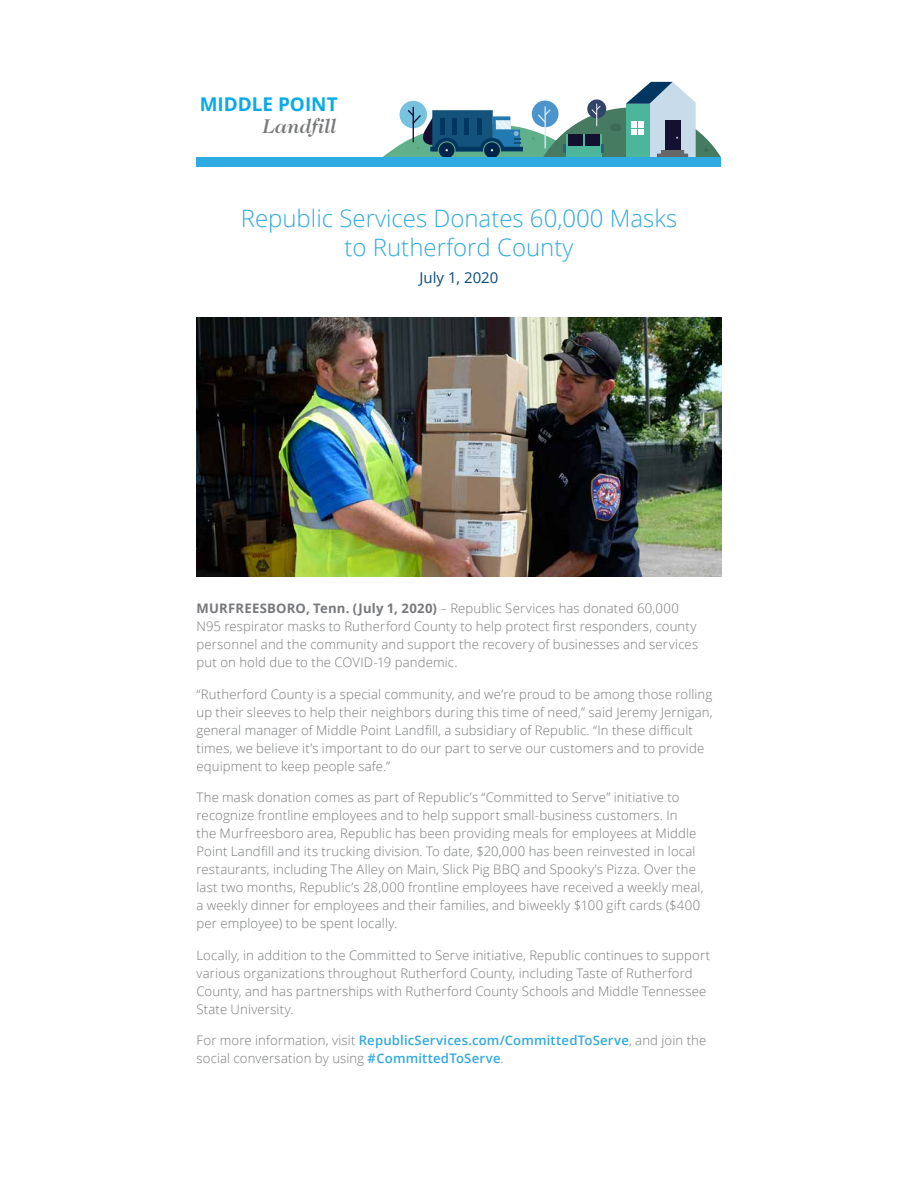
<style>
.page{position:relative;width:918px;height:1188px;background:#fff}
.page>*{position:absolute;margin:0;border:0;box-sizing:border-box;transform-origin:0 0}
.t1{font:300 24px/28.8px "Open Sans";color:#31a9e0;text-align:center}
.t2{font:italic 500 20.1px "Caslon Two Twenty Four";color:#76787a}
.t3{font:700 18.9px "Open Sans";color:#07abea}
.t4{font:15px "Open Sans";color:#094a7b}
.t5{font:300 13.2px/18px "Open Sans";letter-spacing:.01em;color:#76787b}
.s1{font-weight:700}
.s2{font-weight:600;color:#31a9e0}
</style>
<div class="page">
<div style="left:196px;top:157px;width:526px;height:9px;background:#2fabe1"></div>
<svg style="left:383px;top:82px;width:338px;height:75px"></svg>
<img style="left:196px;top:317px;width:525px;height:259px">
<p class="t3" style="left:200px;top:91px;width:139px">MIDDLE POINT</p>
<p class="t2" style="left:262px;top:115px;width:75px">Landfill</p>
<p class="t1" style="left:241px;top:204px;width:438px">Republic Services Donates 60,000 Masks to Rutherford County</p>
<p class="t4" style="left:420px;top:267px;width:80px">July 1, 2020</p>
<p class="t5" style="left:196px;top:599px;width:503px"><span class="s1">MURFREESBORO, Tenn. (July 1, 2020)</span> – Republic Services has donated 60,000<br>N95 respirator masks to Rutherford County to help protect first responders, county personnel and the community and support the recovery of businesses and services put on hold due to the COVID-19 pandemic.</p>
<p class="t5" style="left:196px;top:685px;width:518px">“Rutherford County is a special community, and we’re proud to be among those rolling up their sleeves to help their neighbors during this time of need,” said Jeremy Jernigan, general manager of Middle Point Landfill, a subsidiary of Republic. “In these difficult times, we believe it’s important to do our part to serve our customers and to provide equipment to keep people safe.”</p>
<p class="t5" style="left:196px;top:788px;width:509px">The mask donation comes as part of Republic’s “Committed to Serve” initiative to recognize frontline employees and to help support small-business customers. In<br>the Murfreesboro area, Republic has been providing meals for employees at Middle Point Landfill and its trucking division. To date, $20,000 has been reinvested in local restaurants, including The Alley on Main, Slick Pig BBQ and Spooky’s Pizza. Over the last two months, Republic’s 28,000 frontline employees have received a weekly meal, a weekly dinner for employees and their families, and biweekly $100 gift cards ($400 per employee) to be spent locally.</p>
<p class="t5" style="left:196px;top:946px;width:515px">Locally, in addition to the Committed to Serve initiative, Republic continues to support various organizations throughout Rutherford County, including Taste of Rutherford County, and has partnerships with Rutherford County Schools and Middle Tennessee State University.</p>
<p class="t5" style="left:196px;top:1031px;width:511px">For more information, visit <span class="s2">RepublicServices.com/CommittedToServe</span>, and join the social conversation by using <span class="s2">#CommittedToServe</span>.</p>
</div>
